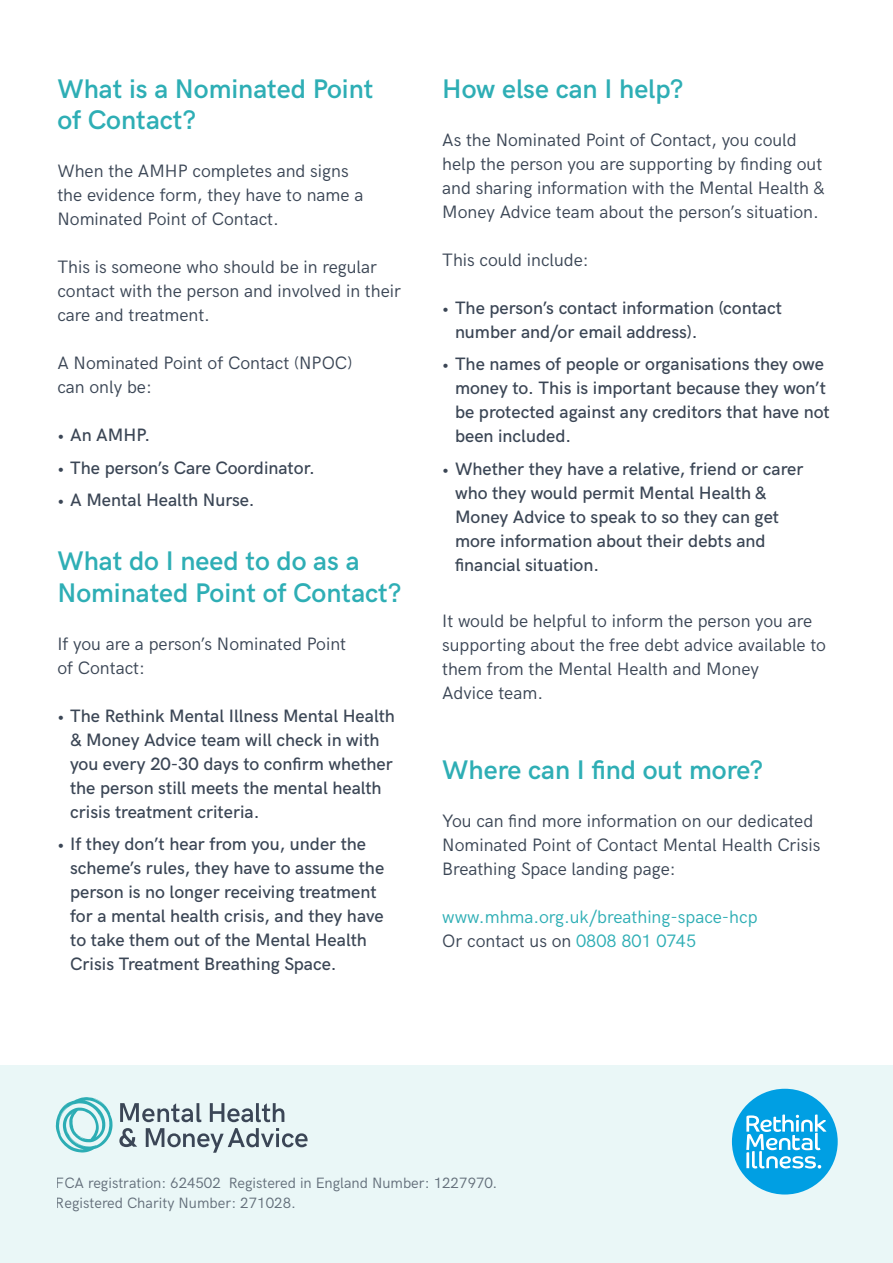
<style>
.page{position:relative;width:893px;height:1263px;background:#fff}
.page>*{position:absolute;margin:0;border:0;box-sizing:border-box;transform-origin:0 0}
.t1{font:600 27px/31.5px "HK Grotesk";color:#2eaeb5}
.t2{font:500 18px/24px "HK Grotesk";color:#3b4655}
.t3{font:18px/24px "HK Grotesk";color:#3b4655}
.t4{font:18px/24px "HK Grotesk";color:#2eaeb5}
.t5{font:15px/19.5px "HK Grotesk";color:#3b4655}
.s1{color:#3b4655}
</style>
<div class="page">
<div style="left:0;top:1065px;width:893px;height:198px;background:#eaf7f7"></div>
<svg style="left:56px;top:1097px;width:57px;height:55px"></svg>
<svg style="left:119px;top:1128px;width:18px;height:19px"></svg>
<svg style="left:120px;top:1103px;width:81px;height:19px"></svg>
<svg style="left:210px;top:1103px;width:74px;height:19px"></svg>
<svg style="left:146px;top:1128px;width:162px;height:25px"></svg>
<div style="left:732px;top:1089px;width:106px;height:105px;background:#009fe3;border-radius:50%"></div>
<svg style="left:746px;top:1114px;width:80px;height:54px"></svg>
<h1 class="t1" style="left:57px;top:70px;width:318px">What is a Nominated Point of Contact?</h1>
<p class="t3" style="left:57px;top:157px;width:307px">When the AMHP completes and signs the evidence form, they have to name a<br>Nominated Point of Contact.</p>
<p class="t3" style="left:57px;top:253px;width:345px">This is someone who should be in regular contact with the person and involved in their care and treatment.</p>
<p class="t3" style="left:57px;top:349px;width:296px">A Nominated Point of Contact (NPOC) can only be:</p>
<p class="t2" style="left:57px;top:421px;width:94px">• An AMHP.</p>
<p class="t2" style="left:57px;top:454px;width:259px">• The person’s Care Coordinator.</p>
<p class="t2" style="left:57px;top:486px;width:199px">• A Mental Health Nurse.</p>
<h1 class="t1" style="left:57px;top:543px;width:345px">What do I need to do as a<br>Nominated Point of Contact?</h1>
<p class="t3" style="left:57px;top:630px;width:290px">If you are a person’s Nominated Point of Contact:</p>
<p class="t2" style="left:70px;top:702px;width:326px;text-indent:-13px">• The Rethink Mental Illness Mental Health &amp; Money Advice team will check in with you every 20-30 days to confirm whether the person still meets the mental health crisis treatment criteria.</p>
<p class="t2" style="left:70px;top:830px;width:316px;text-indent:-13px">• If they don’t hear from you, under the scheme’s rules, they have to assume the person is no longer receiving treatment for a mental health crisis, and they have to take them out of the Mental Health Crisis Treatment Breathing Space.</p>
<h1 class="t1" style="left:442px;top:70px;width:243px">How else can I help?</h1>
<p class="t3" style="left:442px;top:126px;width:384px">As the Nominated Point of Contact, you could help the person you are supporting by finding out and sharing information with the Mental Health &amp; Money Advice team about the person’s situation.</p>
<p class="t3" style="left:442px;top:246px;width:148px">This could include:</p>
<p class="t2" style="left:455px;top:294px;width:329px;text-indent:-13px">• The person’s contact information (contact number and/or email address).</p>
<p class="t2" style="left:455px;top:350px;width:376px;text-indent:-13px">• The names of people or organisations they owe money to. This is important because they won’t be protected against any creditors that have not been included.</p>
<p class="t2" style="left:455px;top:455px;width:350px;text-indent:-13px">• Whether they have a relative, friend or carer who they would permit Mental Health &amp; Money Advice to speak to so they can get more information about their debts and financial situation.</p>
<p class="t3" style="left:442px;top:607px;width:385px">It would be helpful to inform the person you are supporting about the free debt advice available to them from the Mental Health and Money<br>Advice team.</p>
<h1 class="t1" style="left:442px;top:751px;width:322px">Where can I find out more?</h1>
<p class="t3" style="left:442px;top:807px;width:380px">You can find more information on our dedicated<br>Nominated Point of Contact Mental Health Crisis<br>Breathing Space landing page:</p>
<p class="t4" style="left:442px;top:903px;width:317px">www.mhma.org.uk/breathing-space-hcp<br><span class="s1">Or contact us on</span> 0808 801 0745</p>
<p class="t5" style="left:56px;top:1172px;width:443px">FCA registration: 624502 Registered in England Number: 1227970.<br>Registered Charity Number: 271028.</p>
</div>
